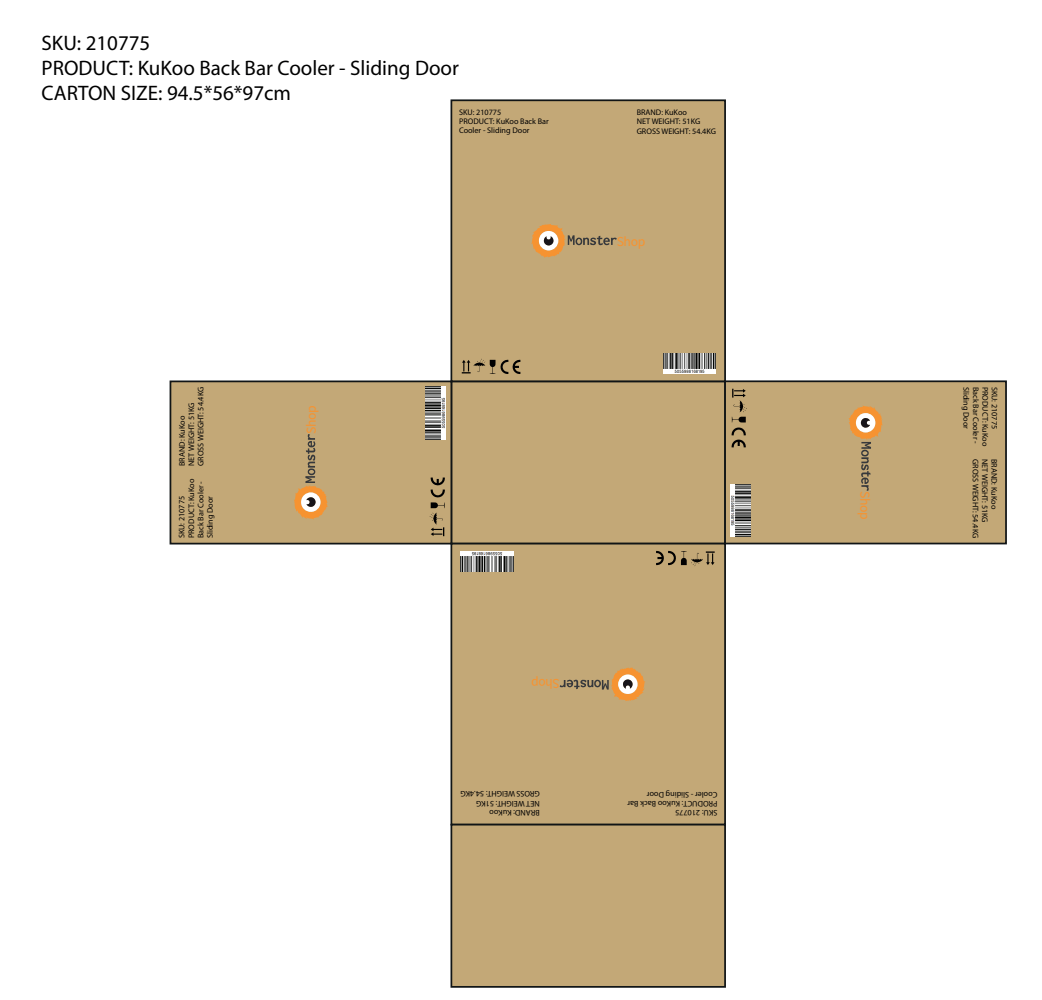
<style>
.page{position:relative;width:1042px;height:1000px;background:#fff}
.page>*{position:absolute;margin:0;border:0;box-sizing:border-box;transform-origin:0 0}
.t1{font:21px/25.2px "Myriad Pro";color:#000001}
.t2{font:13.65px "Source Sans Pro";letter-spacing:-.025em;color:#f69331}
.t3{font:8.22px/9.5px "Myriad Pro";color:#000001}
</style>
<div class="page">
<div style="left:450px;top:380px;width:276px;height:164px;background:#c3a877"></div>
<div style="left:450px;top:99px;width:276px;height:283px;background:#c3a877;border:2px solid #111516"></div>
<svg style="left:531px;top:224px;width:86px;height:34px"></svg>
<svg style="left:462px;top:358px;width:58px;height:16px"></svg>
<img style="left:663px;top:354px;width:53px;height:19px">
<div style="left:450px;top:542px;width:276px;height:283px;background:#c3a877;border:2px solid #111516"></div>
<svg style="left:560px;top:667px;width:85px;height:34px"></svg>
<svg style="left:656px;top:551px;width:59px;height:15px"></svg>
<img style="left:461px;top:551px;width:52px;height:20px">
<div style="left:724px;top:380px;width:283px;height:164px;background:#c3a877;border:2px solid #111516"></div>
<svg style="left:848px;top:405px;width:34px;height:86px"></svg>
<svg style="left:731px;top:389px;width:16px;height:58px"></svg>
<img style="left:731px;top:484px;width:19px;height:53px">
<div style="left:170px;top:380px;width:282px;height:164px;background:#c3a877;border:2px solid #111516"></div>
<svg style="left:294px;top:434px;width:34px;height:85px"></svg>
<svg style="left:429px;top:477px;width:16px;height:59px"></svg>
<img style="left:426px;top:387px;width:19px;height:52px">
<div style="left:450px;top:823px;width:276px;height:164px;background:#c3a877;border:2px solid #111516"></div>
<h1 class="t1" style="left:42px;top:30px;width:419px">SKU: 210775<br>PRODUCT: KuKoo Back Bar Cooler - Sliding Door<br>CARTON SIZE: 94.5*56*97cm</h1>
<p class="t3" style="left:459px;top:107px;width:91px">SKU: 210775<br>PRODUCT: KuKoo Back Bar<br>Cooler - Sliding Door</p>
<p class="t3" style="left:637px;top:107px;width:81px">BRAND: KuKoo<br>NET WEIGHT: 51KG<br>GROSS WEIGHT: 54.4KG</p>
<p class="t3" style="left:177px;top:466px;width:81px;rotate:-90deg">BRAND: KuKoo<br>NET WEIGHT: 51KG<br>GROSS WEIGHT: 54.4KG</p>
<p class="t3" style="left:177px;top:538px;width:61px;rotate:-90deg">SKU: 210775<br>PRODUCT: KuKoo<br>Back Bar Cooler -<br>Sliding Door</p>
<h2 class="t2" style="left:302px;top:434px;width:30px;rotate:-90deg">Shop</h2>
<h2 class="t2" style="left:617px;top:232px;width:30px">Shop</h2>
<h2 class="t2" style="left:560px;top:692px;width:30px;rotate:-180deg">Shop</h2>
<p class="t3" style="left:540px;top:817px;width:81px;rotate:-180deg">BRAND: KuKoo<br>NET WEIGHT: 51KG<br>GROSS WEIGHT: 54.4KG</p>
<p class="t3" style="left:717px;top:818px;width:91px;rotate:-180deg">SKU: 210775<br>PRODUCT: KuKoo Back Bar<br>Cooler - Sliding Door</p>
<h2 class="t2" style="left:874px;top:491px;width:30px;rotate:90deg">Shop</h2>
<p class="t3" style="left:971px;top:386px;width:44px;rotate:90deg">Sliding Door</p>
<p class="t3" style="left:980px;top:386px;width:58px;rotate:90deg">Back Bar Cooler -</p>
<p class="t3" style="left:990px;top:386px;width:61px;rotate:90deg">PRODUCT: KuKoo</p>
<p class="t3" style="left:999px;top:386px;width:44px;rotate:90deg">SKU: 210775</p>
<p class="t3" style="left:980px;top:459px;width:81px;rotate:90deg">GROSS WEIGHT: 54.4KG</p>
<p class="t3" style="left:990px;top:459px;width:65px;rotate:90deg">NET WEIGHT: 51KG</p>
<p class="t3" style="left:999px;top:459px;width:52px;rotate:90deg">BRAND: KuKoo</p>
</div>
